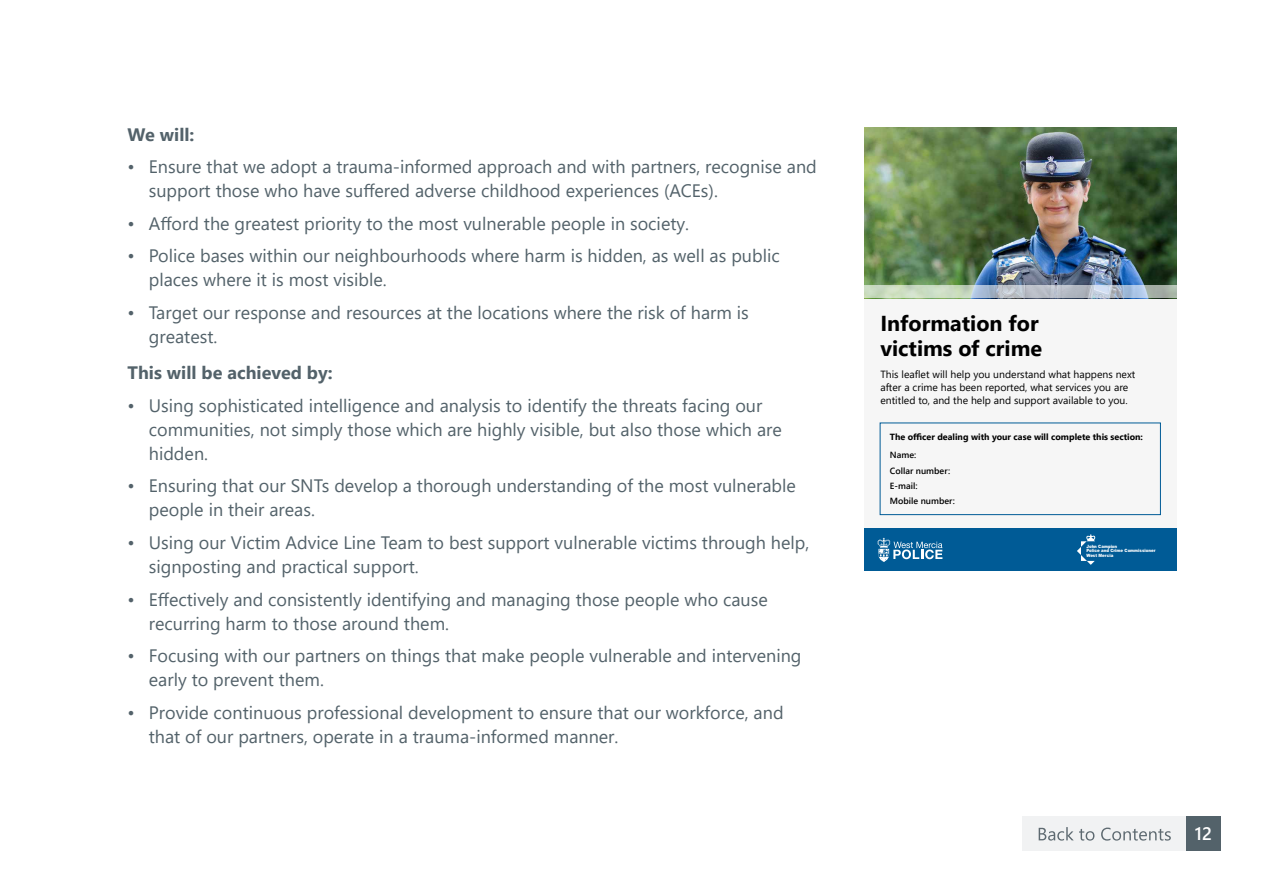
<style>
.page{position:relative;width:1263px;height:893px;background:#fff}
.page>*{position:absolute;margin:0;border:0;box-sizing:border-box;transform-origin:0 0}
.t1{font:700 21.6px/24.6px "Segoe UI";color:#000}
.Bullet{font:18px/24px "Segoe UI";color:#53626a}
.Heading_4{font:700 18px "Segoe UI";color:#53626a}
.t2{font:600 18px "Segoe UI";color:#fff}
.t3{font:10.5px/13.4px "Segoe UI";color:#000}
.t4{font:700 9px "Segoe UI";color:#000}
.t5{font:600 9px/15.5px "Segoe UI";color:#000}
.t6{font:900 4.35px/4.8px "Arial";color:#fff;scale:.9 1}
</style>
<div class="page">
<div style="left:864px;top:128px;width:313px;height:402px;background:#f6f6f6"></div>
<div style="left:864px;top:529px;width:313px;height:42px;background:#005b96"></div>
<svg style="left:877px;top:538px;width:65px;height:24px"></svg>
<svg style="left:1077px;top:534px;width:18px;height:31px"></svg>
<img style="left:864px;top:128px;width:313px;height:157px">
<svg style="left:864px;top:285px;width:313px;height:13px;background:#bbc8c6"></svg>
<div style="left:880px;top:423px;width:281px;height:92px;border:1px solid #005b96"></div>
<div style="left:1022px;top:816px;width:165px;height:34px;background:#f1f2f3"></div>
<div style="left:1186px;top:816px;width:34px;height:34px;background:#53626a"></div>
<svg style="left:1039px;top:827px;width:132px;height:14px"></svg>
<h3 class="Heading_4" style="left:128px;top:117px;width:68px">We will:</h3>
<p class="Bullet" style="left:149px;top:153px;width:669px;text-indent:-21px">• Ensure that we adopt a trauma-informed approach and with partners, recognise and support those who have suffered adverse childhood experiences (ACEs).</p>
<p class="Bullet" style="left:128px;top:210px;width:563px">• Afford the greatest priority to the most vulnerable people in society.</p>
<p class="Bullet" style="left:149px;top:242px;width:632px;text-indent:-21px">• Police bases within our neighbourhoods where harm is hidden, as well as public places where it is most visible.</p>
<p class="Bullet" style="left:149px;top:299px;width:602px;text-indent:-21px">• Target our response and resources at the locations where the risk of harm is greatest.</p>
<h3 class="Heading_4" style="left:128px;top:356px;width:207px">This will be achieved by:</h3>
<p class="Bullet" style="left:149px;top:392px;width:634px;text-indent:-21px">• Using sophisticated intelligence and analysis to identify the threats facing our communities, not simply those which are highly visible, but also those which are hidden.</p>
<p class="Bullet" style="left:149px;top:472px;width:649px;text-indent:-21px">• Ensuring that our SNTs develop a thorough understanding of the most vulnerable people in their areas.</p>
<p class="Bullet" style="left:149px;top:529px;width:662px;text-indent:-21px">• Using our Victim Advice Line Team to best support vulnerable victims through help, signposting and practical support.</p>
<p class="Bullet" style="left:149px;top:585px;width:620px;text-indent:-21px">• Effectively and consistently identifying and managing those people who cause recurring harm to those around them.</p>
<p class="Bullet" style="left:149px;top:642px;width:654px;text-indent:-21px">• Focusing with our partners on things that make people vulnerable and intervening early to prevent them.</p>
<p class="Bullet" style="left:149px;top:698px;width:636px;text-indent:-21px">• Provide continuous professional development to ensure that our workforce, and that of our partners, operate in a trauma-informed manner.</p>
<p class="t1" style="left:880px;top:309px;width:163px">Information for victims of crime</p>
<p class="t3" style="left:880px;top:366px;width:256px">This leaflet will help you understand what happens next after a crime has been reported, what services you are entitled to, and the help and support available to you.</p>
<p class="t4" style="left:890px;top:428px;width:255px">The officer dealing with your case will complete this section:</p>
<p class="t5" style="left:890px;top:446px;width:67px">Name:<br>Collar number:<br>E-mail:<br>Mobile number:</p>
<p class="t6" style="left:1086px;top:544px;width:78px">John Campion<br>Police and Crime Commissioner<br>West Mercia</p>
<p class="t2" style="left:1195px;top:817px;width:19px">12</p>
</div>
